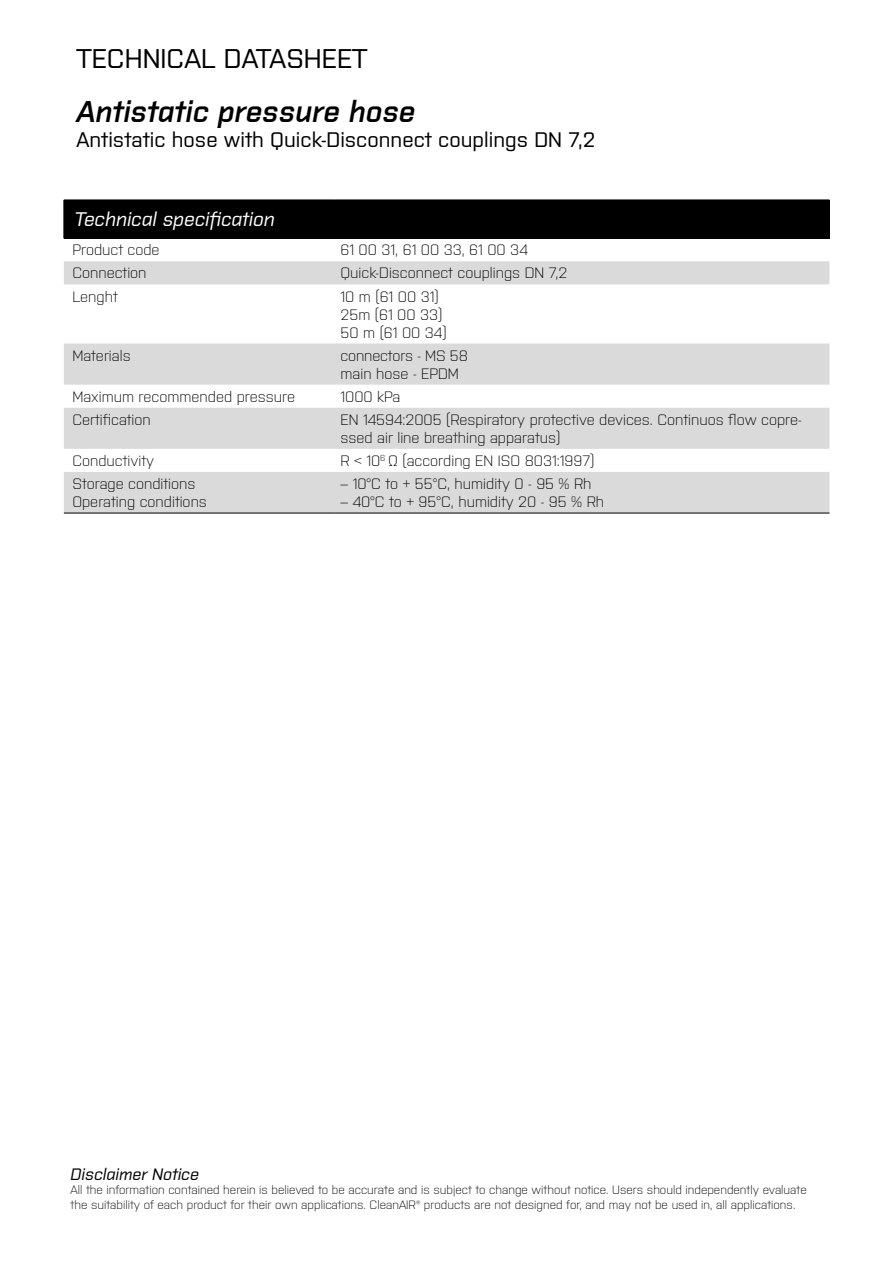
<style>
.page{position:relative;width:893px;height:1263px;background:#fff}
.page>*{position:absolute;margin:0;border:0;box-sizing:border-box;transform-origin:0 0}
.t1{font:italic 600 30px "Purista";color:#000}
.t2{font:500 27px "Purista";color:#000}
.t3{font:500 21px "Purista";color:#000}
.t4{font:italic 500 19.65px "Purista";color:#fff}
.t5{font:italic 500 16.5px "Purista";color:#000}
.t6{font:300 15px/18px "Purista";color:#000}
.t7{font:300 12px/14.4px "Purista";color:#000}
</style>
<div class="page">
<div style="left:64px;top:200px;width:765px;height:38px;background:#000"></div>
<svg style="left:64px;top:261px;width:765px;height:252px;fill:#dadada"></svg>
<hr style="left:64px;top:238px;width:270px;height:1px;background:#000">
<hr style="left:334px;top:238px;width:495px;height:1px;background:#000">
<hr style="left:64px;top:513px;width:270px;height:1px;background:#000">
<hr style="left:334px;top:513px;width:495px;height:1px;background:#000">
<h2 class="t2" style="left:77px;top:39px;width:292px">TECHNICAL DATASHEET</h2>
<h1 class="t1" style="left:77px;top:89px;width:340px">Antistatic pressure hose</h1>
<h3 class="t3" style="left:77px;top:124px;width:521px">Antistatic hose with Quick-Disconnect couplings DN 7,2</h3>
<h3 class="t4" style="left:74px;top:205px;width:202px">Technical specification</h3>
<p class="t6" style="left:72px;top:240px;width:89px">Product code</p>
<p class="t6" style="left:340px;top:240px;width:189px">61 00 31, 61 00 33, 61 00 34</p>
<p class="t6" style="left:72px;top:263px;width:76px">Connection</p>
<p class="t6" style="left:340px;top:263px;width:228px">Quick-Disconnect couplings DN 7,2</p>
<p class="t6" style="left:72px;top:286px;width:47px">Lenght</p>
<p class="t6" style="left:340px;top:286px;width:108px">10 m (61 00 31)<br>25m (61 00 33)<br>50 m (61 00 34)</p>
<p class="t6" style="left:72px;top:345px;width:60px">Materials</p>
<p class="t6" style="left:340px;top:345px;width:129px">connectors - MS 58 main hose - EPDM</p>
<p class="t6" style="left:72px;top:386px;width:224px">Maximum recommended pressure</p>
<p class="t6" style="left:340px;top:386px;width:61px">1000 kPa</p>
<p class="t6" style="left:72px;top:409px;width:80px">Certification</p>
<p class="t6" style="left:340px;top:409px;width:463px">EN 14594:2005 (Respiratory protective devices. Continuos flow copre&shy;ssed air line breathing apparatus)</p>
<p class="t6" style="left:72px;top:450px;width:83px">Conductivity</p>
<p class="t6" style="left:340px;top:450px;width:255px">R &lt; 10<sup>6</sup> Ω (according EN ISO 8031:1997)</p>
<p class="t6" style="left:72px;top:474px;width:136px">Storage conditions<br>Operating conditions</p>
<p class="t6" style="left:340px;top:474px;width:253px">– 10°C to + 55°C, humidity 0 - 95 % Rh</p>
<p class="t6" style="left:340px;top:492px;width:265px">– 40°C to + 95°C, humidity 20 - 95 % Rh</p>
<p class="t5" style="left:71px;top:1162px;width:130px">Disclaimer Notice</p>
<p class="t7" style="left:71px;top:1182px;width:738px">All the information contained herein is believed to be accurate and is subject to change without notice. Users should independently evaluate the suitability of each product for their own applications. CleanAIR® products are not designed for, and may not be used in, all applications.</p>
</div>
